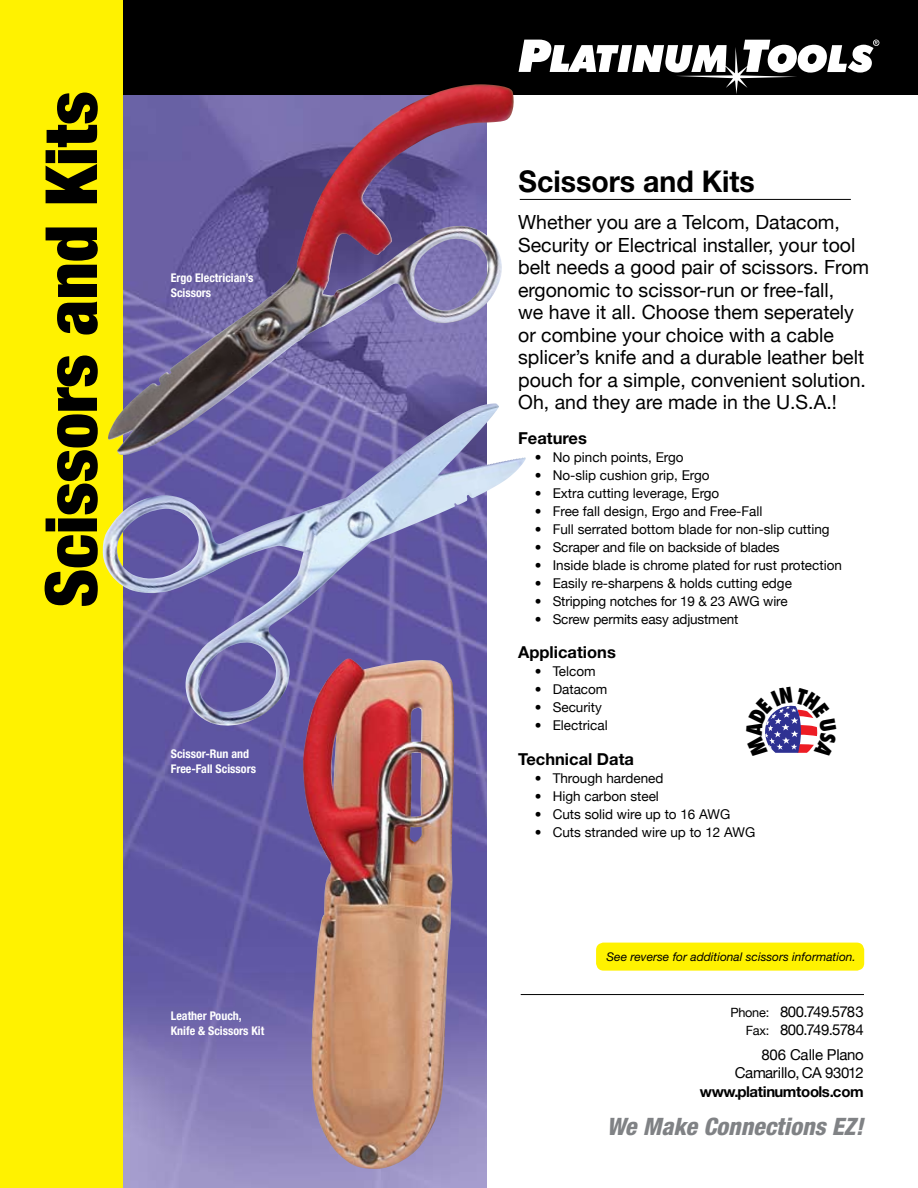
<style>
.page{position:relative;width:918px;height:1188px;background:#fff}
.page>*{position:absolute;margin:0;border:0;box-sizing:border-box;transform-origin:0 0}
.t1{font:900 condensed 72px "Helvetica Neue";color:#000}
.t2{font:700 30px "Helvetica Neue";color:#000;scale:.95 1}
.t3{font:italic 800 condensed 24px "Helvetica Neue";color:#808285}
.t4{font:19.5px/22.5px "Helvetica Neue";color:#000}
.t5{font:700 16.5px "Helvetica Neue";color:#000}
.t6{font:15px/18px "Helvetica Neue";letter-spacing:-.04em;color:#000;text-align:right}
.t7{font:15px/18px "Helvetica Neue";letter-spacing:-.02em;color:#000;text-align:right}
.t8{font:700 15px "Helvetica Neue";letter-spacing:-.02em;color:#000}
.t9{font:13.5px "Helvetica Neue";color:#000}
.t10{font:700 condensed 12px/15px "Helvetica Neue";color:#fff}
.t11{font:italic 12px "Helvetica Neue";color:#000}
.s1{font-size:12.75px}
</style>
<div class="page">
<img style="left:122px;top:94px;width:365px;height:1094px">
<svg style="left:122px;top:0;width:796px;height:94px;background:#191818"></svg>
<svg style="left:874px;top:40px;width:5px;height:5px"></svg>
<div style="left:0;top:0;width:122px;height:1188px;background:#fff200"></div>
<div style="left:596px;top:943px;width:268px;height:28px;background:#fff200;border-radius:8px"></div>
<hr style="left:521px;top:994px;width:343px;height:1px;background:#000">
<img style="left:122px;top:87px;width:335px;height:316px">
<img style="left:103px;top:403px;width:423px;height:323px">
<hr style="left:520px;top:199px;width:331px;height:1px;background:#000">
<img style="left:302px;top:658px;width:152px;height:511px">
<svg style="left:765px;top:705px;width:53px;height:48px"></svg>
<h1 class="t1" style="left:27px;top:608px;width:518px;rotate:-90deg">Scissors and Kits</h1>
<p class="t10" style="left:171px;top:270px;width:84px">Ergo Electrician’s<br>Scissors</p>
<p class="t10" style="left:171px;top:746px;width:87px">Scissor-Run and<br>Free-Fall Scissors</p>
<p class="t10" style="left:171px;top:1008px;width:95px">Leather Pouch,<br>Knife &amp; Scissors Kit</p>
<h2 class="t2" style="left:519px;top:162px;width:250px">Scissors and Kits</h2>
<p class="t4" style="left:518px;top:211px;width:353px">Whether you are a Telcom, Datacom, Security or Electrical installer, your tool belt needs a good pair of scissors. From ergonomic to scissor-run or free-fall,<br>we have it all. Choose them seperately or combine your choice with a cable splicer’s knife and a durable leather belt pouch for a simple, convenient solution.<br>Oh, and they are made in the U.S.A.!</p>
<p class="t5" style="left:518px;top:428px;width:70px">Features</p>
<p class="t9" style="left:535px;top:449px;width:150px">• No pinch points, Ergo</p>
<p class="t9" style="left:535px;top:467px;width:176px">• No-slip cushion grip, Ergo</p>
<p class="t9" style="left:535px;top:485px;width:186px">• Extra cutting leverage, Ergo</p>
<p class="t9" style="left:535px;top:503px;width:229px">• Free fall design, Ergo and Free-Fall</p>
<p class="t9" style="left:535px;top:521px;width:297px">• Full serrated bottom blade for non-slip cutting</p>
<p class="t9" style="left:535px;top:539px;width:246px">• Scraper and file on backside of blades</p>
<p class="t9" style="left:535px;top:557px;width:309px">• Inside blade is chrome plated for rust protection</p>
<p class="t9" style="left:535px;top:575px;width:259px">• Easily re-sharpens &amp; holds cutting edge</p>
<p class="t9" style="left:535px;top:593px;width:254px">• Stripping notches for 19 &amp; 23 AWG wire</p>
<p class="t9" style="left:535px;top:611px;width:205px">• Screw permits easy adjustment</p>
<p class="t5" style="left:518px;top:642px;width:99px">Applications</p>
<p class="t9" style="left:535px;top:664px;width:63px">• Telcom</p>
<p class="t9" style="left:535px;top:682px;width:74px">• Datacom</p>
<p class="t9" style="left:535px;top:700px;width:69px">• Security</p>
<p class="t9" style="left:535px;top:718px;width:74px">• Electrical</p>
<p class="t5" style="left:518px;top:749px;width:117px">Technical Data</p>
<p class="t9" style="left:535px;top:770px;width:130px">• Through hardened</p>
<p class="t9" style="left:535px;top:788px;width:126px">• High carbon steel</p>
<p class="t9" style="left:535px;top:806px;width:197px">• Cuts solid wire up to 16 AWG</p>
<p class="t9" style="left:535px;top:824px;width:222px">• Cuts stranded wire up to 12 AWG</p>
<p class="t11" style="left:606px;top:949px;width:251px">See reverse for additional scissors information.</p>
<p class="t6" style="left:731px;top:1003px;width:135px"><span class="s1">Phone:</span> 800.749.5783<br><span class="s1">Fax:</span> 800.749.5784</p>
<p class="t7" style="left:735px;top:1046px;width:131px">806 Calle Plano<br>Camarillo, CA 93012</p>
<p class="t8" style="left:700px;top:1083px;width:165px">www.platinumtools.com</p>
<h3 class="t3" style="left:607px;top:1111px;width:258px">We Make Connections EZ!</h3>
</div>
